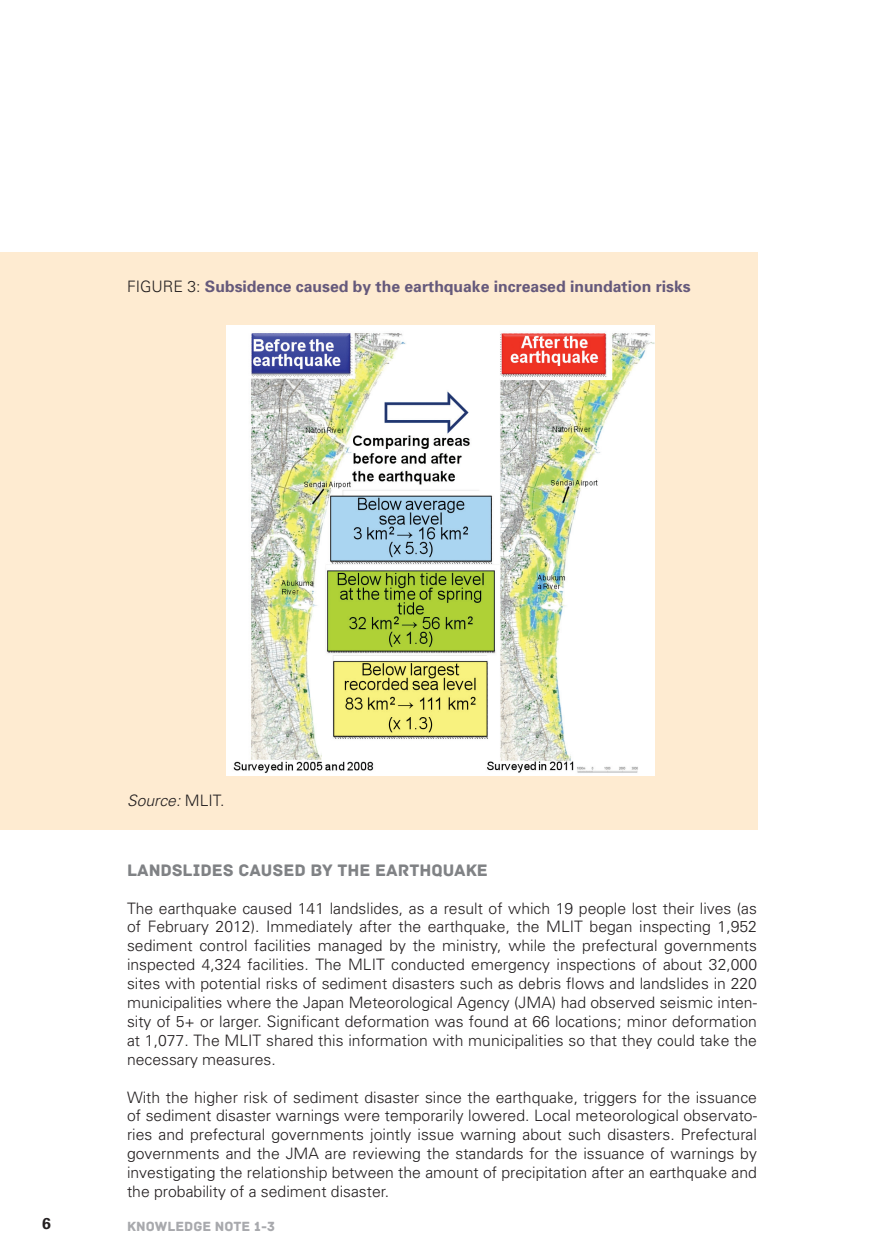
<style>
.page{position:relative;width:882px;height:1260px;background:#fff}
.page>*{position:absolute;margin:0;border:0;box-sizing:border-box;transform-origin:0 0}
.B_head{font:17.5px "Archive";color:#808285}
.Body{font:300 15.75px/18.9px "Univers";color:#231f20;text-align:justify}
.t1{font:700 15.75px "Univers";color:#65597b}
.t2{font:italic 300 15.75px "Univers";color:#231f20}
.t3{font:700 15.75px "Univers";color:#231f20}
.t4{font:14px "Archive";color:#a8a9ad}
.s1{font-weight:300;color:#231f20}
.s2{font-style:normal}
</style>
<div class="page">
<div style="left:0;top:252px;width:757px;height:577px;background:#feebd1"></div>
<img style="left:227px;top:325px;width:428px;height:450px">
<p class="t1" style="left:127px;top:277px;width:565px"><span class="s1">FIGURE 3:</span> Subsidence caused by the earthquake increased inundation risks</p>
<p class="t2" style="left:127px;top:791px;width:99px">Source: <span class="s2">MLIT.</span></p>
<p class="B_head" style="left:127px;top:860px;width:362px">LANDSLIDES CAUSED BY THE EARTHQUAKE</p>
<p class="Body" style="left:127px;top:898px;width:632px">The earthquake caused 141 landslides, as a result of which 19 people lost their lives (as of February 2012). Immediately after the earthquake, the MLIT began inspecting 1,952 sediment control facilities managed by the ministry, while the prefectural governments inspected 4,324 facilities. The MLIT conducted emergency inspections of about 32,000 sites with potential risks of sediment disasters such as debris flows and landslides in 220 municipalities where the Japan Meteorological Agency (JMA) had observed seismic inten&shy;sity of 5+ or larger. Significant deformation was found at 66 locations; minor deformation at 1,077. The MLIT shared this information with municipalities so that they could take the necessary measures.</p>
<p class="Body" style="left:127px;top:1087px;width:632px">With the higher risk of sediment disaster since the earthquake, triggers for the issuance of sediment disaster warnings were temporarily lowered. Local meteorological observato&shy;ries and prefectural governments jointly issue warning about such disasters. Prefectural governments and the JMA are reviewing the standards for the issuance of warnings by investigating the relationship between the amount of precipitation after an earthquake and the probability of a sediment disaster.</p>
<p class="t3" style="left:42px;top:1214px;width:10px">6</p>
<p class="t4" style="left:127px;top:1218px;width:149px">KNOWLEDGE NOTE 1-3</p>
</div>
